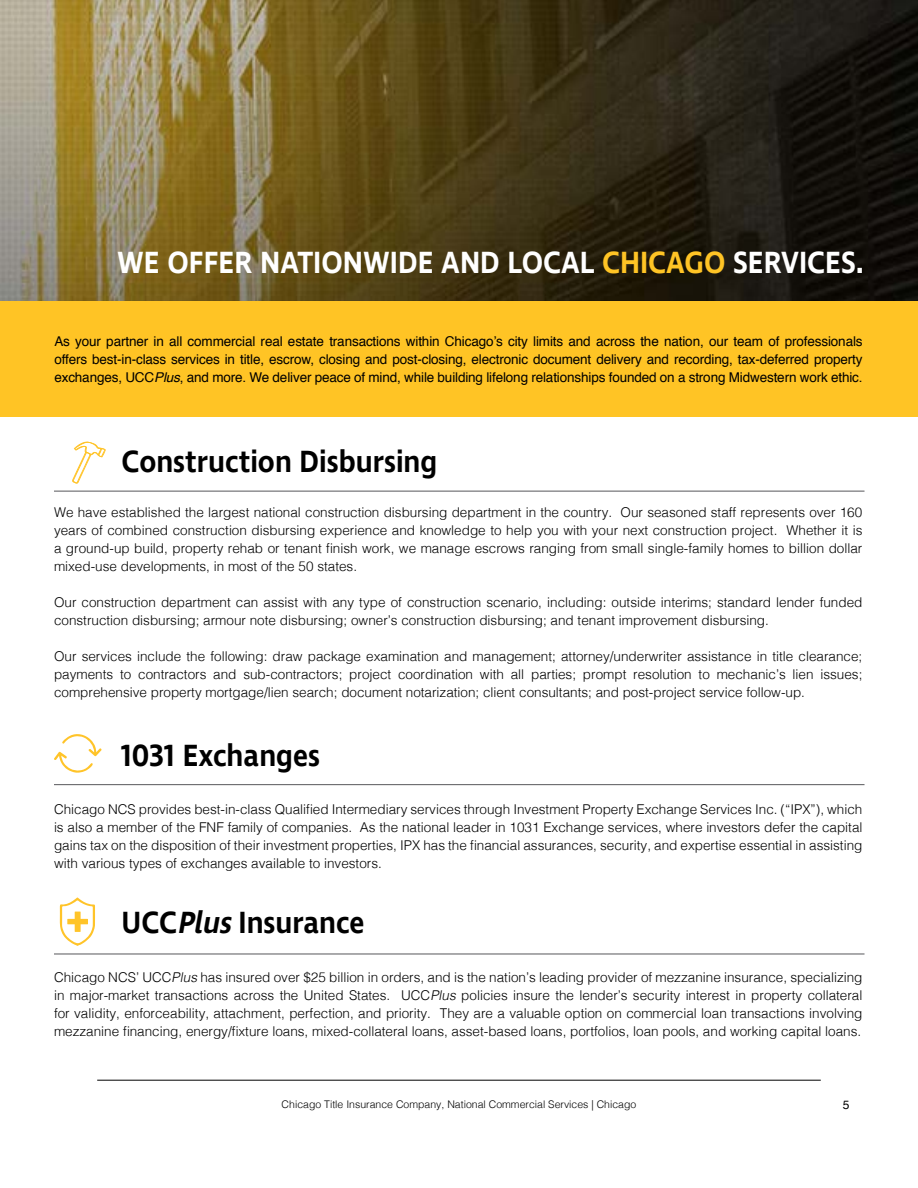
<style>
.page{position:relative;width:918px;height:1188px;background:#fff}
.page>*{position:absolute;margin:0;border:0;box-sizing:border-box;transform-origin:0 0}
.t1{font:600 31.35px "Ingra";color:#000;scale:.91 1}
.t2{font:600 31.35px "Ingra";color:#fff;scale:.91 1}
.t3{font:300 13.5px/18px "Helvetica";color:#000;text-align:justify}
.t4{font:13.5px/18px "Helvetica";letter-spacing:-.01em;color:#000;text-align:justify}
.t5{font:12px "Helvetica";color:#000}
.t6{font:300 10.5px "Helvetica";color:#000}
.s1{color:#ffc425}
.s2{font-style:italic}
</style>
<div class="page">
<hr style="left:97px;top:1080px;width:724px;height:1px;background:#000">
<div style="left:0;top:301px;width:918px;height:116px;background:#ffc425"></div>
<img style="left:0;top:0;width:918px;height:301px">
<hr style="left:54px;top:491px;width:811px;height:1px;background:#57575b">
<svg style="left:72px;top:441px;width:34px;height:43px"></svg>
<hr style="left:54px;top:784px;width:811px;height:1px;background:#57575b">
<svg style="left:54px;top:734px;width:48px;height:39px"></svg>
<hr style="left:54px;top:954px;width:811px;height:1px;background:#57575b">
<svg style="left:60px;top:897px;width:35px;height:49px"></svg>
<h1 class="t2" style="left:117px;top:243px;width:822px">WE OFFER NATIONWIDE AND LOCAL <span class="s1">CHICAGO</span> SERVICES.</h1>
<p class="t4" style="left:54px;top:333px;width:810px">As your partner in all commercial real estate transactions within Chicago’s city limits and across the nation, our team of professionals offers best-in-class services in title, escrow, closing and post-closing, electronic document delivery and recording, tax-deferred property exchanges, UCC<span class="s2">Plus</span>, and more. We deliver peace of mind, while building lifelong relationships founded on a strong Midwestern work ethic.</p>
<h1 class="t1" style="left:122px;top:442px;width:349px">Construction Disbursing</h1>
<p class="t3" style="left:54px;top:502px;width:810px">We have established the largest national construction disbursing department in the country. Our seasoned staff represents over 160 years of combined construction disbursing experience and knowledge to help you with your next construction project. Whether it is a ground-up build, property rehab or tenant finish work, we manage escrows ranging from small single-family homes to billion dollar mixed-use developments, in most of the 50 states.</p>
<p class="t3" style="left:54px;top:592px;width:810px">Our construction department can assist with any type of construction scenario, including: outside interims; standard lender funded construction disbursing; armour note disbursing; owner’s construction disbursing; and tenant improvement disbursing.</p>
<p class="t3" style="left:54px;top:646px;width:810px">Our services include the following: draw package examination and management; attorney/underwriter assistance in title clearance; payments to contractors and sub-contractors; project coordination with all parties; prompt resolution to mechanic’s lien issues; comprehensive property mortgage/lien search; document notarization; client consultants; and post-project service follow-up.</p>
<h1 class="t1" style="left:121px;top:735px;width:220px">1031 Exchanges</h1>
<p class="t3" style="left:54px;top:799px;width:810px">Chicago NCS provides best-in-class Qualified Intermediary services through Investment Property Exchange Services Inc. (“IPX”), which is also a member of the FNF family of companies. As the national leader in 1031 Exchange services, where investors defer the capital gains tax on the disposition of their investment properties, IPX has the financial assurances, security, and expertise essential in assisting with various types of exchanges available to investors.</p>
<h1 class="t1" style="left:122px;top:903px;width:268px">UCC<span class="s2">Plus</span>Insurance</h1>
<p class="t3" style="left:54px;top:967px;width:810px">Chicago NCS’ UCC<span class="s2">Plus</span>has insured over $25 billion in orders, and is the nation’s leading provider of mezzanine insurance, specializing in major-market transactions across the United States. UCC<span class="s2">Plus</span> policies insure the lender’s security interest in property collateral for validity, enforceability, attachment, perfection, and priority. They are a valuable option on commercial loan transactions involving mezzanine financing, energy/fixture loans, mixed-collateral loans, asset-based loans, portfolios, loan pools, and working capital loans.</p>
<p class="t6" style="left:282px;top:1095px;width:356px">Chicago Title Insurance Company, National Commercial Services | Chicago</p>
<p class="t5" style="left:843px;top:1096px;width:8px">5</p>
</div>
